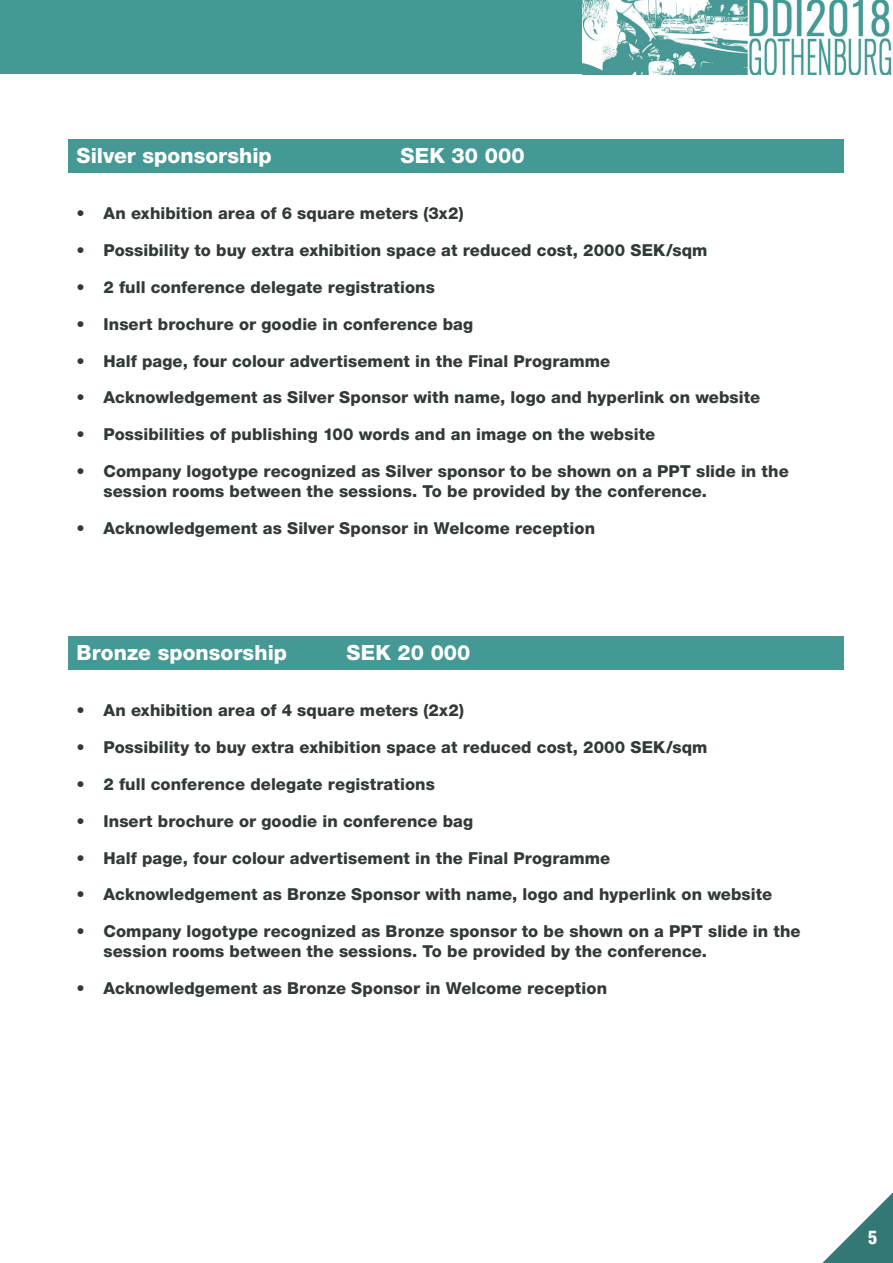
<style>
.page{position:relative;width:893px;height:1263px;background:#fff}
.page>*{position:absolute;margin:0;border:0;box-sizing:border-box;transform-origin:0 0}
.t1{font:800 21px "Helvetica Neue LT Std";letter-spacing:.005em;color:#fff}
.t2{font:900 condensed 18px "Helvetica LT";color:#fff}
.t3{font:800 16.5px/19.8px "Helvetica Neue LT Std";letter-spacing:.005em;color:#313a37}
</style>
<div class="page">
<div style="left:0;top:0;width:893px;height:74px;background:#459995"></div>
<svg style="left:822px;top:1192px;width:71px;height:71px"></svg>
<img style="left:582px;top:0;width:311px;height:74px">
<div style="left:68px;top:139px;width:775px;height:34px;background:#459995"></div>
<div style="left:68px;top:636px;width:775px;height:34px;background:#459995"></div>
<p class="t1" style="left:77px;top:143px;width:197px">Silver sponsorship</p>
<p class="t1" style="left:401px;top:143px;width:126px">SEK 30 000</p>
<p class="t3" style="left:77px;top:204px;width:389px">• An exhibition area of 6 square meters (3x2)</p>
<p class="t3" style="left:77px;top:240px;width:632px">• Possibility to buy extra exhibition space at reduced cost, 2000 SEK/sqm</p>
<p class="t3" style="left:77px;top:277px;width:360px">• 2 full conference delegate registrations</p>
<p class="t3" style="left:77px;top:314px;width:398px">• Insert brochure or goodie in conference bag</p>
<p class="t3" style="left:77px;top:351px;width:535px">• Half page, four colour advertisement in the Final Programme</p>
<p class="t3" style="left:77px;top:388px;width:685px">• Acknowledgement as Silver Sponsor with name, logo and hyperlink on website</p>
<p class="t3" style="left:77px;top:424px;width:580px">• Possibilities of publishing 100 words and an image on the website</p>
<p class="t3" style="left:104px;top:461px;width:687px;text-indent:-27px">• Company logotype recognized as Silver sponsor to be shown on a PPT slide in the session rooms between the sessions. To be provided by the conference.</p>
<p class="t3" style="left:77px;top:518px;width:520px">• Acknowledgement as Silver Sponsor in Welcome reception</p>
<p class="t1" style="left:77px;top:640px;width:212px">Bronze sponsorship</p>
<p class="t1" style="left:347px;top:640px;width:125px">SEK 20 000</p>
<p class="t3" style="left:77px;top:700px;width:389px">• An exhibition area of 4 square meters (2x2)</p>
<p class="t3" style="left:77px;top:737px;width:632px">• Possibility to buy extra exhibition space at reduced cost, 2000 SEK/sqm</p>
<p class="t3" style="left:77px;top:774px;width:360px">• 2 full conference delegate registrations</p>
<p class="t3" style="left:77px;top:811px;width:398px">• Insert brochure or goodie in conference bag</p>
<p class="t3" style="left:77px;top:848px;width:535px">• Half page, four colour advertisement in the Final Programme</p>
<p class="t3" style="left:77px;top:884px;width:697px">• Acknowledgement as Bronze Sponsor with name, logo and hyperlink on website</p>
<p class="t3" style="left:104px;top:921px;width:699px;text-indent:-27px">• Company logotype recognized as Bronze sponsor to be shown on a PPT slide in the session rooms between the sessions. To be provided by the conference.</p>
<p class="t3" style="left:77px;top:978px;width:532px">• Acknowledgement as Bronze Sponsor in Welcome reception</p>
<p class="t2" style="left:868px;top:1225px;width:10px">5</p>
</div>
